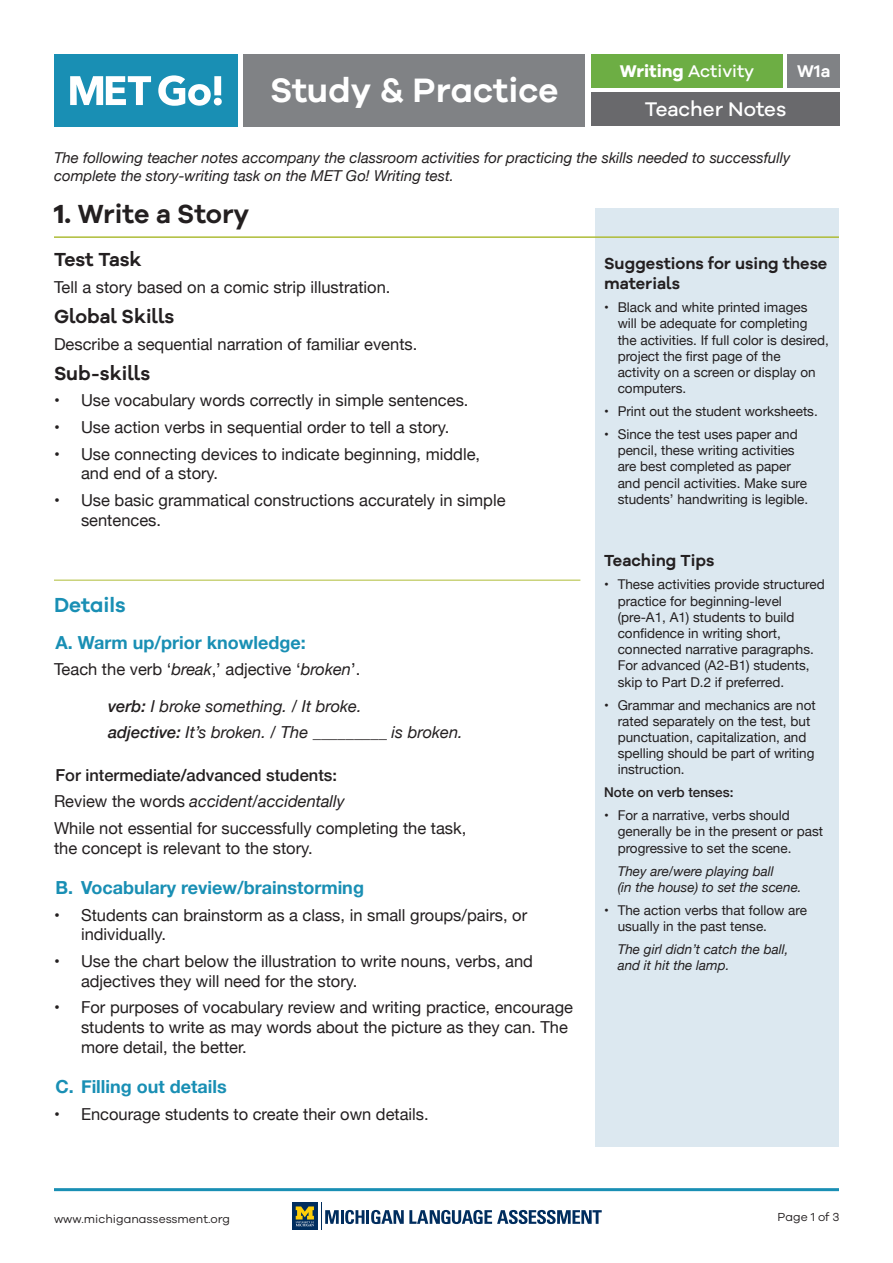
<style>
.page{position:relative;width:893px;height:1263px;background:#fff}
.page>*{position:absolute;margin:0;border:0;box-sizing:border-box;transform-origin:0 0}
.t1{font:600 34.95px "Galano Grotesque";color:#fff}
.Heading{font:600 27px "Galano Grotesque Alt";letter-spacing:-.005em;color:#231f20}
.Subhead_2{font:600 21px "Galano Grotesque";color:#198fb4}
.t2{font:500 20.4px "Galano Grotesque Alt";color:#fff}
.Subhead_1{font:600 19.5px "Galano Grotesque Alt";color:#231f20}
.Subhead_4{font:700 18px "Helvetica Neue";color:#198fb4}
.t3{font:500 17.4px "Galano Grotesque Alt";color:#fff}
.t4{font:600 17.4px "Galano Grotesque Alt";color:#fff}
.Indent_List_1{font:16.5px/19.8px "Helvetica Neue";color:#231f20}
.Bullet_List_1{font:16.5px/19.8px "Helvetica Neue";color:#231f20}
.Body_Text{font:16.5px/19.8px "Helvetica Neue";color:#231f20}
.Body_Text-2{font:italic 16.5px "Helvetica Neue";color:#231f20}
.Sidebar_Head{font:600 16.5px/19.8px "Galano Grotesque Alt";color:#231f20}
.Subhead_4-2{font:500 16.5px "Helvetica Neue";color:#231f20}
.Body_Text-3{font:italic 15px/18px "Helvetica Neue";color:#231f20}
.Sidebar_Bullet_List{font:13.5px/16.2px "Helvetica Neue";color:#231f20}
.Sidebar_Bullet_List-2{font:italic 13.5px/16.2px "Helvetica Neue";color:#231f20}
.Sidebar_Text{font:500 13.5px "Helvetica Neue";color:#231f20}
.t5{font:12px "Galano Grotesque";color:#231f20}
.s1{font-weight:700}
.s2{font-style:italic}
.s3{font-weight:500}
.s4{font-style:normal}
</style>
<div class="page">
<div style="left:54px;top:54px;width:183px;height:72px;background:#198fb4"></div>
<div style="left:244px;top:54px;width:341px;height:72px;background:#808285"></div>
<svg style="left:70px;top:76px;width:81px;height:29px"></svg>
<svg style="left:158px;top:75px;width:64px;height:31px"></svg>
<div style="left:591px;top:92px;width:249px;height:34px;background:#69696c"></div>
<div style="left:591px;top:54px;width:192px;height:34px;background:#6dae44"></div>
<div style="left:788px;top:54px;width:52px;height:34px;background:#808285"></div>
<div style="left:292px;top:1203px;width:26px;height:27px;background:#002d5e"></div>
<svg style="left:296px;top:1206px;width:18px;height:20px"></svg>
<hr style="left:366px;top:1210px;width:3px;height:14px;background:#002d5e">
<svg style="left:371px;top:1210px;width:231px;height:14px"></svg>
<svg style="left:321px;top:1203px;width:43px;height:27px"></svg>
<hr style="left:54px;top:1188px;width:785px;height:3px;background:#198fb4">
<div style="left:595px;top:208px;width:244px;height:939px;background:#dce8f0"></div>
<hr style="left:54px;top:236px;width:785px;height:2px;background:#aebc37">
<hr style="left:54px;top:580px;width:526px;height:1px;background:#aebc37">
<h1 class="t1" style="left:270px;top:69px;width:290px">Study &amp; Practice</h1>
<p class="t3" style="left:620px;top:60px;width:136px"><span class="s1">Writing</span> Activity</p>
<p class="t4" style="left:797px;top:60px;width:35px">W1a</p>
<h3 class="t2" style="left:645px;top:96px;width:143px">Teacher Notes</h3>
<p class="Body_Text-3" style="left:54px;top:149px;width:738px">The following teacher notes accompany the classroom activities for practicing the skills needed to successfully complete the story-writing task on the MET Go! Writing test.</p>
<p class="Heading" style="left:54px;top:196px;width:197px"><span class="s1">1.</span> Write a Story</p>
<p class="Subhead_1" style="left:54px;top:247px;width:89px">Test Task</p>
<p class="Body_Text" style="left:54px;top:278px;width:338px">Tell a story based on a comic strip illustration.</p>
<p class="Subhead_1" style="left:54px;top:304px;width:122px">Global Skills</p>
<p class="Body_Text" style="left:54px;top:335px;width:365px">Describe a sequential narration of familiar events.</p>
<p class="Subhead_1" style="left:54px;top:361px;width:98px">Sub-skills</p>
<p class="Bullet_List_1" style="left:54px;top:392px;width:416px">• Use vocabulary words correctly in simple sentences.</p>
<p class="Bullet_List_1" style="left:54px;top:418px;width:397px">• Use action verbs in sequential order to tell a story.</p>
<p class="Bullet_List_1" style="left:81px;top:445px;width:401px;text-indent:-27px">• Use connecting devices to indicate beginning, middle, and end of a story.</p>
<p class="Bullet_List_1" style="left:81px;top:491px;width:426px;text-indent:-27px">• Use basic grammatical constructions accurately in simple sentences.</p>
<p class="Sidebar_Head" style="left:604px;top:253px;width:225px">Suggestions for using these materials</p>
<p class="Sidebar_Bullet_List" style="left:618px;top:300px;width:213px;text-indent:-14px">• Black and white printed images will be adequate for completing the activities. If full color is desired, project the first page of the<br>activity on a screen or display on computers.</p>
<p class="Sidebar_Bullet_List" style="left:604px;top:404px;width:215px">• Print out the student worksheets.</p>
<p class="Sidebar_Bullet_List" style="left:618px;top:427px;width:192px;text-indent:-14px">• Since the test uses paper and pencil, these writing activities are best completed as paper and pencil activities. Make sure students’ handwriting is legible.</p>
<p class="Subhead_2" style="left:54px;top:592px;width:73px">Details</p>
<p class="Subhead_4" style="left:56px;top:628px;width:252px">A. Warm up/prior knowledge:</p>
<p class="Body_Text" style="left:54px;top:660px;width:308px">Teach the verb ‘<span class="s2">break</span>,’ adjective ‘<span class="s2">broken</span>’.</p>
<p class="Body_Text-2" style="left:108px;top:694px;width:255px"><span class="s3">verb:</span> I broke something. / It broke.</p>
<p class="Body_Text-2" style="left:108px;top:721px;width:356px"><span class="s3">adjective:</span> It’s broken. / The _________ is broken.</p>
<p class="Subhead_4-2" style="left:56px;top:761px;width:283px">For intermediate/advanced students:</p>
<p class="Body_Text-2" style="left:54px;top:789px;width:292px"><span class="s4">Review the words</span> accident/accidentally</p>
<p class="Body_Text" style="left:54px;top:819px;width:414px">While not essential for successfully completing the task, the concept is relevant to the story.</p>
<p class="Subhead_4" style="left:56px;top:873px;width:310px">B. Vocabulary review/brainstorming</p>
<p class="Indent_List_1" style="left:81px;top:906px;width:448px;text-indent:-27px">• Students can brainstorm as a class, in small groups/pairs, or individually.</p>
<p class="Indent_List_1" style="left:81px;top:952px;width:453px;text-indent:-27px">• Use the chart below the illustration to write nouns, verbs, and adjectives they will need for the story.</p>
<p class="Indent_List_1" style="left:81px;top:998px;width:493px;text-indent:-27px">• For purposes of vocabulary review and writing practice, encourage students to write as may words about the picture as they can. The more detail, the better.</p>
<p class="Subhead_4" style="left:56px;top:1073px;width:173px">C. Filling out details</p>
<p class="Indent_List_1" style="left:54px;top:1105px;width:376px">• Encourage students to create their own details.</p>
<p class="Sidebar_Head" style="left:604px;top:550px;width:112px">Teaching Tips</p>
<p class="Sidebar_Bullet_List" style="left:618px;top:577px;width:209px;text-indent:-14px">• These activities provide structured practice for beginning-level (pre-A1, A1) students to build confidence in writing short, connected narrative paragraphs.<br>For advanced (A2-B1) students, skip to Part D.2 if preferred.</p>
<p class="Sidebar_Bullet_List" style="left:618px;top:697px;width:200px;text-indent:-14px">• Grammar and mechanics are not rated separately on the test, but punctuation, capitalization, and spelling should be part of writing instruction.</p>
<p class="Sidebar_Text" style="left:604px;top:782px;width:131px">Note on verb tenses:</p>
<p class="Sidebar_Bullet_List" style="left:618px;top:808px;width:207px;text-indent:-14px">• For a narrative, verbs should generally be in the present or past progressive to set the scene.</p>
<p class="Sidebar_Bullet_List-2" style="left:618px;top:863px;width:186px">They are/were playing ball<br>(in the house) to set the scene.</p>
<p class="Sidebar_Bullet_List" style="left:618px;top:903px;width:191px;text-indent:-14px">• The action verbs that follow are usually in the past tense.</p>
<p class="Sidebar_Bullet_List-2" style="left:618px;top:942px;width:172px">The girl didn’t catch the ball, and it hit the lamp.</p>
<p class="t5" style="left:54px;top:1212px;width:178px">www.michiganassessment.org</p>
<p class="t5" style="left:778px;top:1210px;width:64px">Page 1 of 3</p>
</div>
